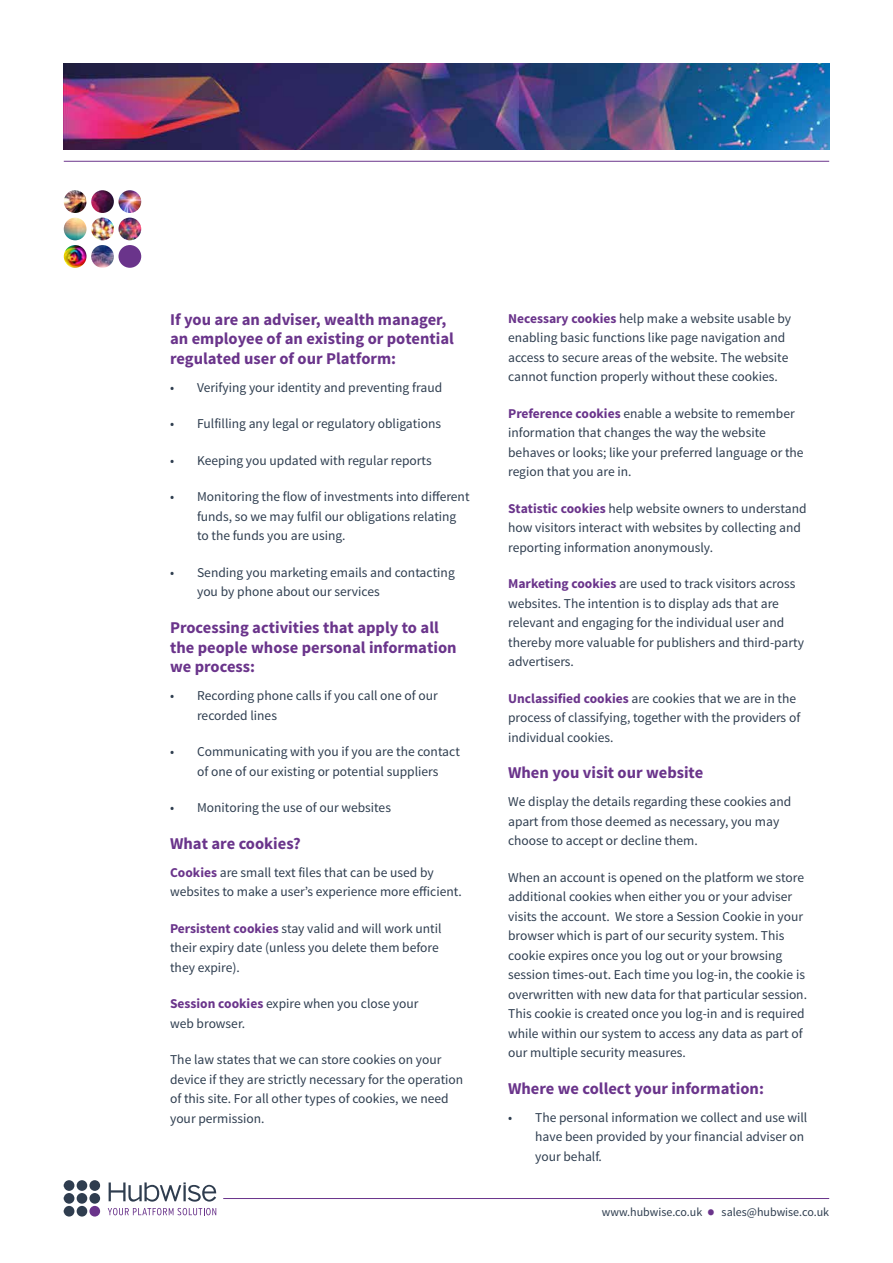
<style>
.page{position:relative;width:893px;height:1263px;background:#fff}
.page>*{position:absolute;margin:0;border:0;box-sizing:border-box;transform-origin:0 0}
.t1{font:700 16.5px/19.5px "Source Sans Pro";color:#6a348b}
.t2{font:13.5px/19.5px "Source Sans Pro";color:#2e3d4f}
.t3{font:12px "Source Sans Pro";color:#2e3d4f}
.s1{font-weight:700;color:#6a348b}
.s2{font-size:25.5px;color:#6a348b}
</style>
<div class="page">
<img style="left:64px;top:190px;width:23px;height:23px;border-radius:11px">
<img style="left:91px;top:190px;width:23px;height:23px;border-radius:11px">
<img style="left:118px;top:190px;width:23px;height:23px;border-radius:11px">
<img style="left:64px;top:218px;width:23px;height:22px;border-radius:11px">
<img style="left:91px;top:218px;width:23px;height:22px;border-radius:11px">
<img style="left:118px;top:218px;width:23px;height:22px;border-radius:11px">
<img style="left:64px;top:245px;width:23px;height:23px;border-radius:11px">
<img style="left:91px;top:245px;width:23px;height:23px;border-radius:11px">
<div style="left:118px;top:245px;width:23px;height:23px;background:#6a348b;border-radius:50%"></div>
<hr style="left:223px;top:1198px;width:606px;height:1px;background:#6a348b">
<img style="left:64px;top:64px;width:765px;height:86px">
<hr style="left:64px;top:161px;width:765px;height:1px;background:#6a348b">
<svg style="left:64px;top:1180px;width:44px;height:36px"></svg>
<div style="left:64px;top:1180px;width:10px;height:11px;background:#2f3d4f;border-radius:50%"></div>
<div style="left:77px;top:1180px;width:10px;height:11px;background:#2f3d4f;border-radius:50%"></div>
<div style="left:89px;top:1180px;width:11px;height:11px;background:#2f3d4f;border-radius:50%"></div>
<div style="left:64px;top:1193px;width:10px;height:11px;background:#2f3d4f;border-radius:50%"></div>
<div style="left:77px;top:1193px;width:10px;height:11px;background:#2f3d4f;border-radius:50%"></div>
<div style="left:89px;top:1193px;width:11px;height:11px;background:#2f3d4f;border-radius:50%"></div>
<div style="left:64px;top:1206px;width:10px;height:10px;background:#2f3d4f;border-radius:50%"></div>
<div style="left:77px;top:1206px;width:10px;height:10px;background:#2f3d4f;border-radius:50%"></div>
<div style="left:89px;top:1206px;width:11px;height:10px;background:#6a348b;border-radius:50%"></div>
<svg style="left:108px;top:1182px;width:108px;height:34px"></svg>
<p class="t1" style="left:170px;top:310px;width:285px">If you are an adviser, wealth manager, an employee of an existing or potential regulated user of our Platform:</p>
<p class="t2" style="left:170px;top:378px;width:274px">• Verifying your identity and preventing fraud</p>
<p class="t2" style="left:170px;top:414px;width:272px">• Fulfilling any legal or regulatory obligations</p>
<p class="t2" style="left:170px;top:451px;width:263px">• Keeping you updated with regular reports</p>
<p class="t2" style="left:197px;top:487px;width:274px;text-indent:-27px">• Monitoring the flow of investments into different funds, so we may fulfil our obligations relating to the funds you are using.</p>
<p class="t2" style="left:197px;top:563px;width:259px;text-indent:-27px">• Sending you marketing emails and contacting you by phone about our services</p>
<p class="t1" style="left:170px;top:618px;width:288px">Processing activities that apply to all the people whose personal information we process:</p>
<p class="t2" style="left:197px;top:686px;width:242px;text-indent:-27px">• Recording phone calls if you call one of our recorded lines</p>
<p class="t2" style="left:170px;top:742px;width:291px;text-align:center">• Communicating with you if you are the contact of one of our existing or potential suppliers</p>
<p class="t2" style="left:170px;top:798px;width:222px">• Monitoring the use of our websites</p>
<p class="t1" style="left:170px;top:834px;width:132px">What are cookies?</p>
<p class="t2" style="left:170px;top:862px;width:293px"><span class="s1">Cookies</span> are small text files that can be used by websites to make a user’s experience more efficient.</p>
<p class="t2" style="left:170px;top:918px;width:273px"><span class="s1">Persistent cookies</span> stay valid and will work until their expiry date (unless you delete them before they expire).</p>
<p class="t2" style="left:170px;top:994px;width:250px"><span class="s1">Session cookies</span> expire when you close your web browser.</p>
<p class="t2" style="left:170px;top:1050px;width:295px">The law states that we can store cookies on your device if they are strictly necessary for the operation of this site. For all other types of cookies, we need your permission.</p>
<p class="t2" style="left:508px;top:309px;width:285px"><span class="s1">Necessary cookies</span> help make a website usable by enabling basic functions like page navigation and access to secure areas of the website. The website cannot function properly without these cookies.</p>
<p class="t2" style="left:508px;top:404px;width:297px"><span class="s1">Preference cookies</span> enable a website to remember information that changes the way the website behaves or looks; like your preferred language or the region that you are in.</p>
<p class="t2" style="left:508px;top:499px;width:300px"><span class="s1">Statistic cookies</span> help website owners to understand how visitors interact with websites by collecting and reporting information anonymously.</p>
<p class="t2" style="left:508px;top:574px;width:297px"><span class="s1">Marketing cookies</span> are used to track visitors across websites. The intention is to display ads that are relevant and engaging for the individual user and thereby more valuable for publishers and third-party advertisers.</p>
<p class="t2" style="left:508px;top:689px;width:294px"><span class="s1">Unclassified cookies</span> are cookies that we are in the process of classifying, together with the providers of individual cookies.</p>
<p class="t1" style="left:508px;top:764px;width:197px">When you visit our website</p>
<p class="t2" style="left:508px;top:792px;width:285px">We display the details regarding these cookies and apart from those deemed as necessary, you may choose to accept or decline them.</p>
<p class="t2" style="left:508px;top:868px;width:300px">When an account is opened on the platform we store additional cookies when either you or your adviser visits the account. We store a Session Cookie in your browser which is part of our security system. This cookie expires once you log out or your browsing session times-out. Each time you log-in, the cookie is overwritten with new data for that particular session.<br>This cookie is created once you log-in and is required while within our system to access any data as part of our multiple security measures.</p>
<p class="t1" style="left:508px;top:1079px;width:257px">Where we collect your information:</p>
<p class="t2" style="left:535px;top:1108px;width:274px;text-indent:-27px">• The personal information we collect and use will have been provided by your financial adviser on your behalf.</p>
<p class="t3" style="left:602px;top:1205px;width:229px">www.hubwise.co.uk <span class="s2">•</span> sales@hubwise.co.uk</p>
</div>
